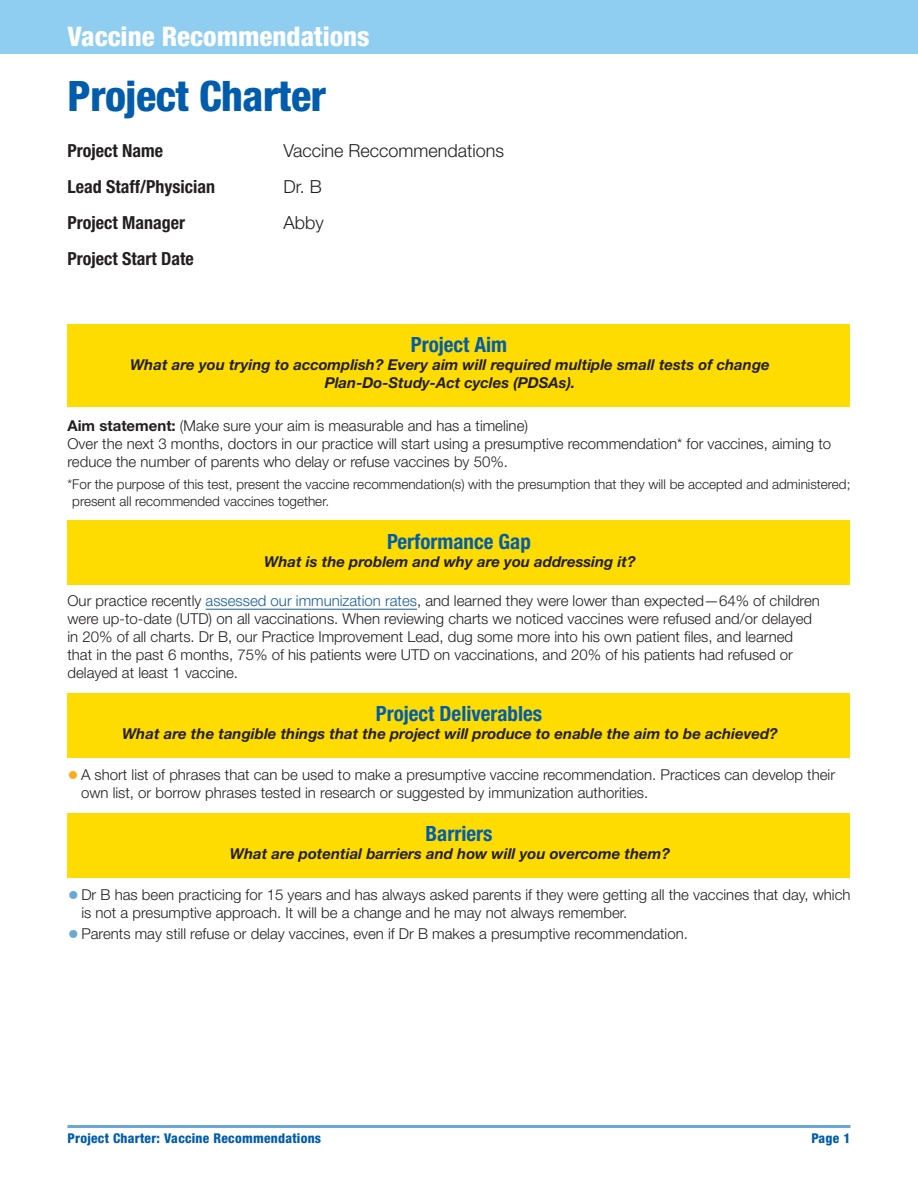
<style>
.page{position:relative;width:918px;height:1188px;background:#fff}
.page>*{position:absolute;margin:0;border:0;box-sizing:border-box;transform-origin:0 0}
._28_30_77_Hel_Neue_L{font:800 condensed 42px "Helvetica Neue LT Std";letter-spacing:-.01em;color:#015dab}
._14_16_Hel_Neue_Lt_S{font:800 condensed 27px "Helvetica Neue LT Std";color:#fff}
._12_15_Kepler_LT_Sem{font:700 condensed 21px "Helvetica Neue LT Std";color:#015dab}
._14_16_Hel_Neue_Lt_S-2{font:700 condensed 18px "Helvetica Neue LT Std";color:#231f20}
._14_16_Hel_Neue_Lt_S-3{font:300 18px "Helvetica Neue LT Std";color:#231f20}
._12_15_Kepler_LT_Sem-2{font:300 15px/18px "Helvetica Neue LT Std";color:#231f20}
._12_15_Kepler_LT_Sem-3{font:italic 700 15px "Helvetica Neue LT Std";color:#231f20}
._12_15_Kepler_LT_Sem-4{font:300 13.5px/16.5px "Helvetica Neue LT Std";color:#231f20}
.t1{font:800 condensed 13.5px "Helvetica Neue LT Std";letter-spacing:.02em;color:#015dab}
.s1{font-weight:700}
.s2{color:#175d9e}
.s3{font-size:22.5px;color:#faad19}
.s4{font-size:22.5px;color:#6ca8d4}
</style>
<div class="page">
<hr style="left:68px;top:1125px;width:782px;height:3px;background:#6ca8d4">
<div style="left:0;top:0;width:918px;height:54px;background:#8fcef1"></div>
<div style="left:68px;top:324px;width:782px;height:82px;background:#ffdc01"></div>
<div style="left:68px;top:520px;width:782px;height:65px;background:#ffdc01"></div>
<div style="left:68px;top:693px;width:782px;height:65px;background:#ffdc01"></div>
<div style="left:68px;top:813px;width:782px;height:65px;background:#ffdc01"></div>
<hr style="left:206px;top:609px;width:211px;height:1px;background:#175d9e">
<p class="_14_16_Hel_Neue_Lt_S" style="left:68px;top:20px;width:304px">Vaccine Recommendations</p>
<p class="_28_30_77_Hel_Neue_L" style="left:68px;top:70px;width:260px">Project Charter</p>
<p class="_14_16_Hel_Neue_Lt_S-2" style="left:68px;top:140px;width:97px">Project Name</p>
<p class="_14_16_Hel_Neue_Lt_S-3" style="left:284px;top:139px;width:222px">Vaccine Reccommendations</p>
<p class="_14_16_Hel_Neue_Lt_S-2" style="left:68px;top:176px;width:149px">Lead Staff/Physician</p>
<p class="_14_16_Hel_Neue_Lt_S-3" style="left:284px;top:175px;width:40px">Dr. B</p>
<p class="_14_16_Hel_Neue_Lt_S-2" style="left:68px;top:212px;width:119px">Project Manager</p>
<p class="_14_16_Hel_Neue_Lt_S-3" style="left:284px;top:211px;width:42px">Abby</p>
<p class="_14_16_Hel_Neue_Lt_S-2" style="left:68px;top:248px;width:128px">Project Start Date</p>
<p class="_12_15_Kepler_LT_Sem" style="left:411px;top:332px;width:98px">Project Aim</p>
<p class="_12_15_Kepler_LT_Sem-3" style="left:130px;top:356px;width:641px">What are you trying to accomplish? Every aim will required multiple small tests of change</p>
<p class="_12_15_Kepler_LT_Sem-3" style="left:325px;top:374px;width:252px">Plan-Do-Study-Act cycles (PDSAs).</p>
<p class="_12_15_Kepler_LT_Sem-2" style="left:68px;top:416px;width:462px"><span class="s1">Aim statement:</span> (Make sure your aim is measurable and has a timeline)</p>
<p class="_12_15_Kepler_LT_Sem-2" style="left:68px;top:434px;width:765px">Over the next 3 months, doctors in our practice will start using a presumptive recommendation* for vaccines, aiming to reduce the number of parents who delay or refuse vaccines by 50%.</p>
<p class="_12_15_Kepler_LT_Sem-4" style="left:72px;top:476px;width:780px;text-indent:-5px">*For the purpose of this test, present the vaccine recommendation(s) with the presumption that they will be accepted and administered; present all recommended vaccines together.</p>
<p class="_12_15_Kepler_LT_Sem" style="left:387px;top:529px;width:145px">Performance Gap</p>
<p class="_12_15_Kepler_LT_Sem-3" style="left:264px;top:552px;width:373px">What is the problem and why are you addressing it?</p>
<p class="_12_15_Kepler_LT_Sem-2" style="left:68px;top:592px;width:754px">Our practice recently <span class="s2">assessed our immunization rates</span>, and learned they were lower than expected—64% of children were up-to-date (UTD) on all vaccinations. When reviewing charts we noticed vaccines were refused and/or delayed</p>
<p class="_12_15_Kepler_LT_Sem-2" style="left:68px;top:628px;width:727px">in 20% of all charts. Dr B, our Practice Improvement Lead, dug some more into his own patient files, and learned</p>
<p class="_12_15_Kepler_LT_Sem-2" style="left:68px;top:646px;width:727px">that in the past 6 months, 75% of his patients were UTD on vaccinations, and 20% of his patients had refused or</p>
<p class="_12_15_Kepler_LT_Sem-2" style="left:68px;top:664px;width:172px">delayed at least 1 vaccine.</p>
<p class="_12_15_Kepler_LT_Sem" style="left:376px;top:701px;width:168px">Project Deliverables</p>
<p class="_12_15_Kepler_LT_Sem-3" style="left:122px;top:725px;width:657px">What are the tangible things that the project will produce to enable the aim to be achieved?</p>
<p class="_12_15_Kepler_LT_Sem-2" style="left:81px;top:765px;width:756px;text-indent:-14px"><span class="s3">•</span>A short list of phrases that can be used to make a presumptive vaccine recommendation. Practices can develop their own list, or borrow phrases tested in research or suggested by immunization authorities.</p>
<p class="_12_15_Kepler_LT_Sem" style="left:426px;top:821px;width:68px">Barriers</p>
<p class="_12_15_Kepler_LT_Sem-3" style="left:230px;top:845px;width:442px">What are potential barriers and how will you overcome them?</p>
<p class="_12_15_Kepler_LT_Sem-2" style="left:81px;top:885px;width:771px;text-indent:-13px"><span class="s4">•</span>Dr B has been practicing for 15 years and has always asked parents if they were getting all the vaccines that day, which is not a presumptive approach. It will be a change and he may not always remember.</p>
<p class="_12_15_Kepler_LT_Sem-2" style="left:68px;top:924px;width:622px"><span class="s4">•</span>Parents may still refuse or delay vaccines, even if Dr B makes a presumptive recommendation.</p>
<p class="t1" style="left:68px;top:1130px;width:255px">Project Charter: Vaccine Recommendations</p>
<p class="t1" style="left:811px;top:1130px;width:41px">Page 1</p>
</div>
